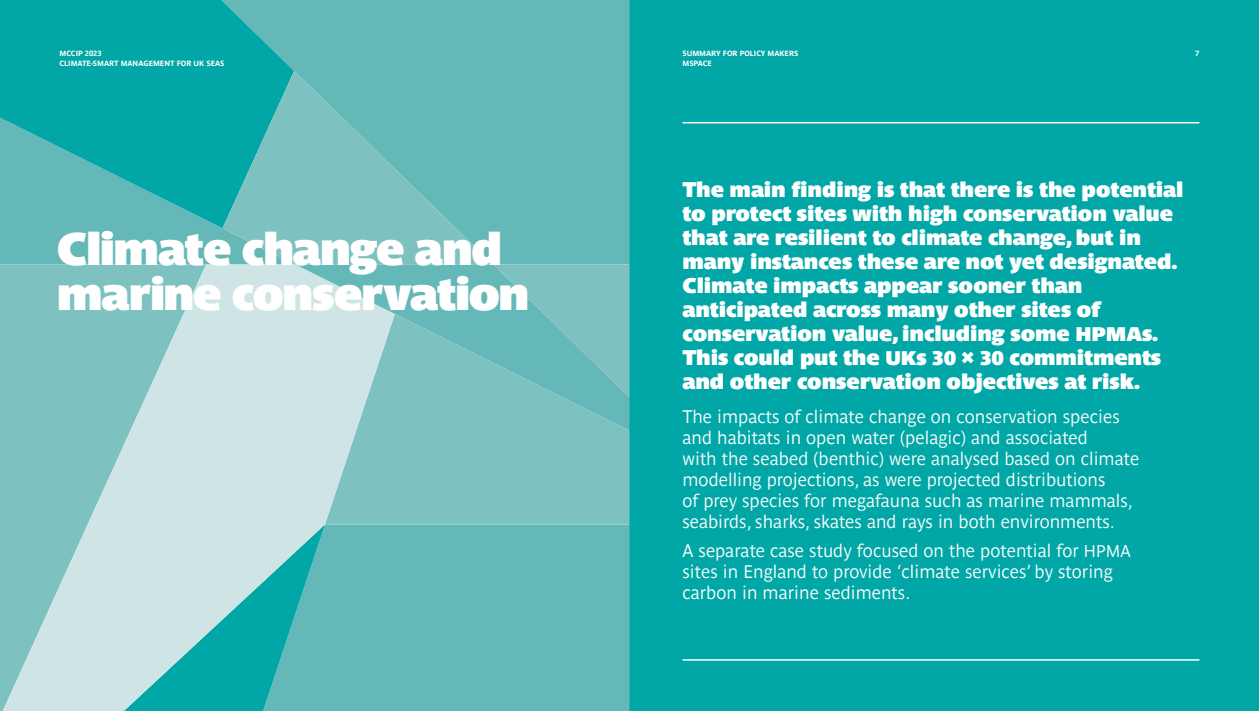
<style>
.page{position:relative;width:1259px;height:711px;background:#fff}
.page>*{position:absolute;margin:0;border:0;box-sizing:border-box;transform-origin:0 0}
.t1{font:700 45px/45px "Parisine Std Sombre";letter-spacing:-.03em;color:#fff}
.t2{font:700 21px/24px "Parisine Std Sombre";letter-spacing:-.005em;color:#fff}
.t3{font:18px/21px "Parisine Std Gris";color:#fff}
.t4{font:700 7.5px "Parisine Std";letter-spacing:-.005em;color:#fff}
.s1{font-size:19.5px}
.s2{font-size:16.8px}
</style>
<div class="page">
<div style="left:629px;top:0;width:630px;height:710px;background:#00a7a6"></div>
<div style="left:395px;top:524px;width:234px;height:186px;background:#64b8b8"></div>
<div style="left:294px;top:0;width:335px;height:264px;background:#64b8b8"></div>
<div style="left:0;top:228px;width:222px;height:36px;background:#64b8b8"></div>
<svg style="left:0;top:0;width:294px;height:228px;background:#1aabaa"></svg>
<svg style="left:222px;top:71px;width:271px;height:193px;background:#66baba"></svg>
<div style="left:395px;top:430px;width:234px;height:94px;background:#7ec1c1"></div>
<svg style="left:0;top:264px;width:395px;height:446px;background:#97cfcf"></svg>
<svg style="left:295px;top:264px;width:334px;height:166px;background:#86c5c5"></svg>
<hr style="left:682px;top:659px;width:517px;height:1px;background:#fff">
<hr style="left:682px;top:122px;width:517px;height:1px;background:#fff">
<p class="t4" style="left:60px;top:49px;width:44px">MCCIP 2023</p>
<p class="t4" style="left:1195px;top:49px;width:6px">7</p>
<p class="t4" style="left:682px;top:49px;width:117px">SUMMARY FOR POLICY MAKERS</p>
<p class="t4" style="left:60px;top:59px;width:166px">CLIMATE-SMART MANAGEMENT FOR UK SEAS</p>
<p class="t4" style="left:682px;top:59px;width:31px">MSPACE</p>
<h1 class="t1" style="left:57px;top:225px;width:474px">Climate change and marine conservation</h1>
<p class="t2" style="left:682px;top:177px;width:502px">The main finding is that there is the potential to protect sites with high conservation value that are resilient to climate change, but in many instances these are not yet designated.<br>Climate impacts appear sooner than anticipated across many other sites of conservation value, including some <span class="s1">HPMA</span>s.<br>This could put the <span class="s1">UK</span>s <span class="s1">30</span> × <span class="s1">30</span> commitments and other conservation objectives at risk.</p>
<p class="t3" style="left:682px;top:405px;width:458px">The impacts of climate change on conservation species and habitats in open water (pelagic) and associated<br>with the seabed (benthic) were analysed based on climate modelling projections, as were projected distributions<br>of prey species for megafauna such as marine mammals, seabirds, sharks, skates and rays in both environments.</p>
<p class="t3" style="left:682px;top:540px;width:450px">A separate case study focused on the potential for <span class="s2">HPMA </span>sites in England to provide ‘climate services’ by storing carbon in marine sediments.</p>
</div>
